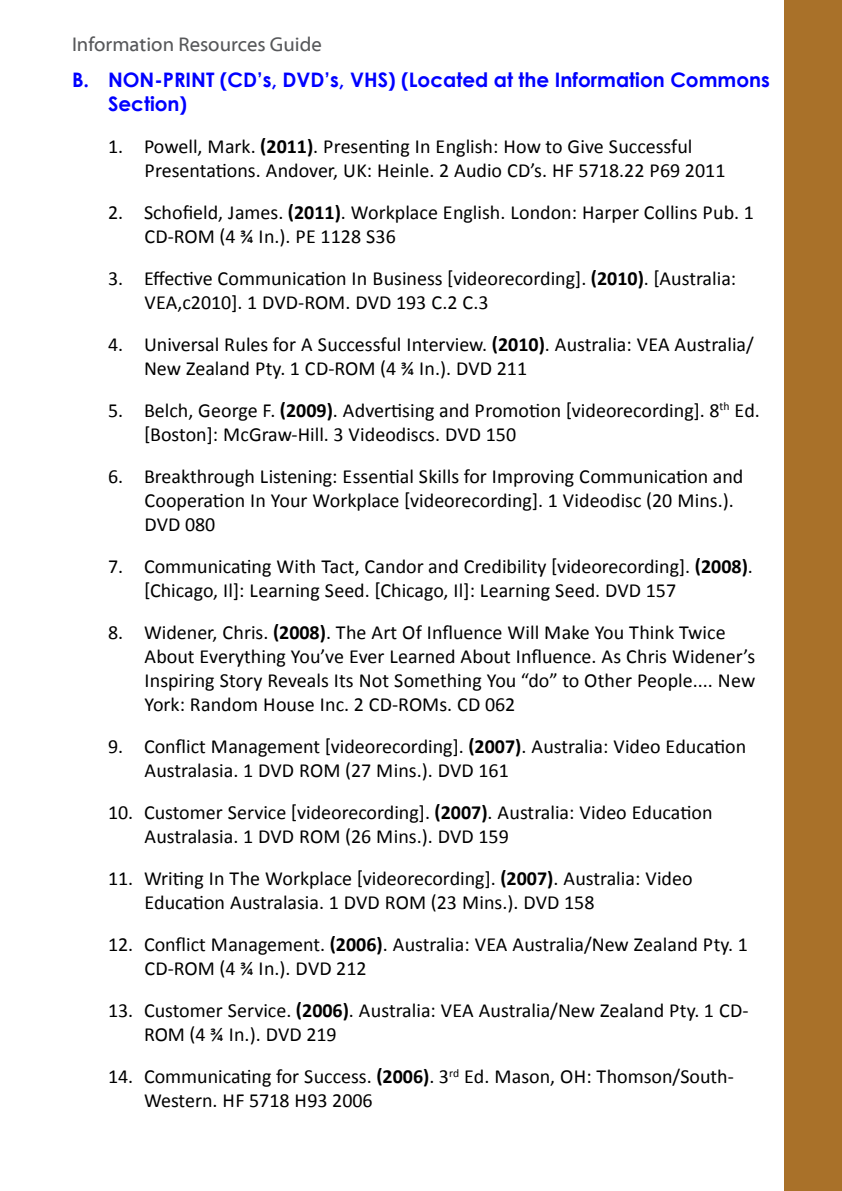
<style>
.page{position:relative;width:842px;height:1191px;background:#fff}
.page>*{position:absolute;margin:0;border:0;box-sizing:border-box;transform-origin:0 0}
.List{font:20px/24px "Calibri";color:#000}
.Title2{font:700 20px/24px "Century Gothic";color:#00f}
.t1{font:20px "Myriad Web Pro";color:#57585a}
.s1{font-weight:700}
</style>
<div class="page">
<div style="left:784px;top:0;width:58px;height:1191px;background:#a97129"></div>
<p class="t1" style="left:72px;top:33px;width:251px">Information Resources Guide</p>
<p class="Title2" style="left:108px;top:67px;width:663px;text-indent:-36px">B. NON-PRINT (CD’s, DVD’s, VHS) (Located at the Information Commons<br>Section)</p>
<p class="List" style="left:144px;top:134px;width:583px;text-indent:-36px">1. Powell, Mark. <span class="s1">(2011)</span>. Presenting In English: How to Give Successful<br>Presentations. Andover, UK: Heinle. 2 Audio CD’s. HF 5718.22 P69 2011</p>
<p class="List" style="left:144px;top:200px;width:611px;text-indent:-36px">2. Schofield, James. <span class="s1">(2011)</span>. Workplace English. London: Harper Collins Pub. 1<br>CD-ROM (4 ¾ In.). PE 1128 S36</p>
<p class="List" style="left:144px;top:266px;width:593px;text-indent:-36px">3. Effective Communication In Business [videorecording]. <span class="s1">(2010)</span>. [Australia:<br>VEA,c2010]. 1 DVD-ROM. DVD 193 C.2 C.3</p>
<p class="List" style="left:144px;top:332px;width:611px;text-indent:-36px">4. Universal Rules for A Successful Interview. <span class="s1">(2010)</span>. Australia: VEA Australia/<br>New Zealand Pty. 1 CD-ROM (4 ¾ In.). DVD 211</p>
<p class="List" style="left:144px;top:398px;width:617px;text-indent:-36px">5. Belch, George F. <span class="s1">(2009)</span>. Advertising and Promotion [videorecording]. 8<sup>th</sup> Ed. [Boston]: McGraw-Hill. 3 Videodiscs. DVD 150</p>
<p class="List" style="left:144px;top:464px;width:600px;text-indent:-36px">6. Breakthrough Listening: Essential Skills for Improving Communication and<br>Cooperation In Your Workplace [videorecording]. 1 Videodisc (20 Mins.).<br>DVD 080</p>
<p class="List" style="left:144px;top:554px;width:610px;text-indent:-36px">7. Communicating With Tact, Candor and Credibility [videorecording]. <span class="s1">(2008)</span>. [Chicago, Il]: Learning Seed. [Chicago, Il]: Learning Seed. DVD 157</p>
<p class="List" style="left:144px;top:620px;width:612px;text-indent:-36px">8. Widener, Chris. <span class="s1">(2008)</span>. The Art Of Influence Will Make You Think Twice About Everything You’ve Ever Learned About Influence. As Chris Widener’s Inspiring Story Reveals Its Not Something You “do” to Other People.... New York: Random House Inc. 2 CD-ROMs. CD 062</p>
<p class="List" style="left:144px;top:734px;width:603px;text-indent:-36px">9. Conflict Management [videorecording]. <span class="s1">(2007)</span>. Australia: Video Education<br>Australasia. 1 DVD ROM (27 Mins.). DVD 161</p>
<p class="List" style="left:144px;top:800px;width:570px;text-indent:-36px">10. Customer Service [videorecording]. <span class="s1">(2007)</span>. Australia: Video Education<br>Australasia. 1 DVD ROM (26 Mins.). DVD 159</p>
<p class="List" style="left:144px;top:866px;width:550px;text-indent:-36px">11. Writing In The Workplace [videorecording]. <span class="s1">(2007)</span>. Australia: Video<br>Education Australasia. 1 DVD ROM (23 Mins.). DVD 158</p>
<p class="List" style="left:144px;top:932px;width:605px;text-indent:-36px">12. Conflict Management. <span class="s1">(2006)</span>. Australia: VEA Australia/New Zealand Pty. 1<br>CD-ROM (4 ¾ In.). DVD 212</p>
<p class="List" style="left:144px;top:998px;width:606px;text-indent:-36px">13. Customer Service. <span class="s1">(2006)</span>. Australia: VEA Australia/New Zealand Pty. 1 CD-<br>ROM (4 ¾ In.). DVD 219</p>
<p class="List" style="left:144px;top:1064px;width:591px;text-indent:-36px">14. Communicating for Success. <span class="s1">(2006)</span>. 3<sup>rd</sup> Ed. Mason, OH: Thomson/South-<br>Western. HF 5718 H93 2006</p>
</div>
